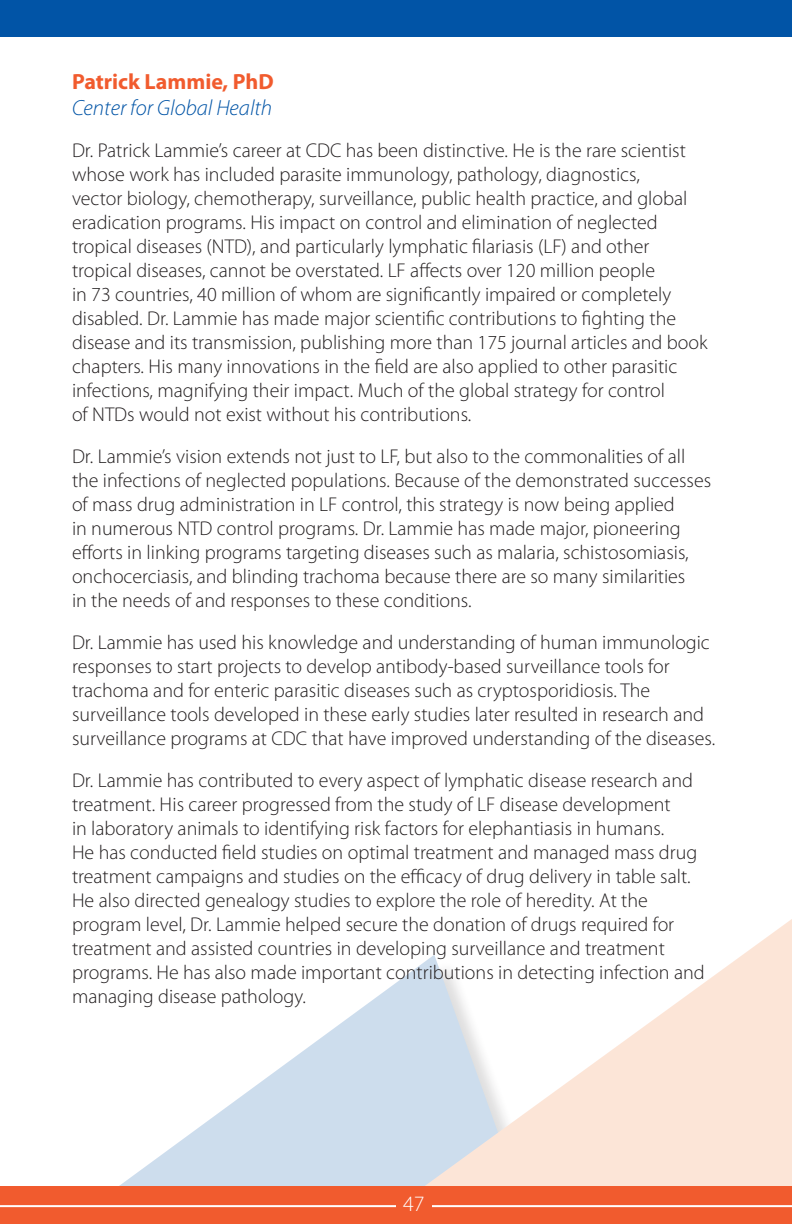
<style>
.page{position:relative;width:792px;height:1224px;background:#fff}
.page>*{position:absolute;margin:0;border:0;box-sizing:border-box;transform-origin:0 0}
.t1{font:italic 300 22px "Myriad Pro";color:#0154a6}
.t2{font:700 22px "Myriad Pro";color:#f15b2e}
.t3{font:300 22px "Myriad Pro";color:#fff}
.t4{font:300 20px/24px "Myriad Pro";color:#231f20}
</style>
<div class="page">
<svg style="left:0;top:1036px;width:323px;height:151px"></svg>
<svg style="left:323px;top:919px;width:469px;height:268px"></svg>
<div style="left:0;top:1187px;width:792px;height:37px;background:#f15b2e"></div>
<div style="left:0;top:0;width:792px;height:36px;background:#0154a6"></div>
<hr style="left:0;top:1205px;width:396px;height:2px;background:#fff">
<hr style="left:432px;top:1205px;width:360px;height:2px;background:#fff">
<h4 class="t2" style="left:72px;top:69px;width:203px">Patrick Lammie, PhD</h4>
<p class="t1" style="left:72px;top:96px;width:202px">Center for Global Health</p>
<p class="t4" style="left:72px;top:138px;width:637px">Dr. Patrick Lammie’s career at CDC has been distinctive. He is the rare scientist whose work has included parasite immunology, pathology, diagnostics,<br>vector biology, chemotherapy, surveillance, public health practice, and global eradication programs. His impact on control and elimination of neglected tropical diseases (NTD), and particularly lymphatic filariasis (LF) and other tropical diseases, cannot be overstated. LF affects over 120 million people<br>in 73 countries, 40 million of whom are significantly impaired or completely disabled. Dr. Lammie has made major scientific contributions to fighting the disease and its transmission, publishing more than 175 journal articles and book chapters. His many innovations in the field are also applied to other parasitic infections, magnifying their impact. Much of the global strategy for control<br>of NTDs would not exist without his contributions.</p>
<p class="t4" style="left:72px;top:444px;width:641px">Dr. Lammie’s vision extends not just to LF, but also to the commonalities of all the infections of neglected populations. Because of the demonstrated successes of mass drug administration in LF control, this strategy is now being applied<br>in numerous NTD control programs. Dr. Lammie has made major, pioneering efforts in linking programs targeting diseases such as malaria, schistosomiasis, onchocerciasis, and blinding trachoma because there are so many similarities<br>in the needs of and responses to these conditions.</p>
<p class="t4" style="left:72px;top:630px;width:645px">Dr. Lammie has used his knowledge and understanding of human immunologic responses to start projects to develop antibody-based surveillance tools for trachoma and for enteric parasitic diseases such as cryptosporidiosis. The surveillance tools developed in these early studies later resulted in research and surveillance programs at CDC that have improved understanding of the diseases.</p>
<p class="t4" style="left:72px;top:768px;width:634px">Dr. Lammie has contributed to every aspect of lymphatic disease research and treatment. His career progressed from the study of LF disease development<br>in laboratory animals to identifying risk factors for elephantiasis in humans.<br>He has conducted field studies on optimal treatment and managed mass drug treatment campaigns and studies on the efficacy of drug delivery in table salt.<br>He also directed genealogy studies to explore the role of heredity. At the program level, Dr. Lammie helped secure the donation of drugs required for treatment and assisted countries in developing surveillance and treatment programs. He has also made important contributions in detecting infection and managing disease pathology.</p>
<p class="t3" style="left:403px;top:1192px;width:23px">47</p>
</div>
